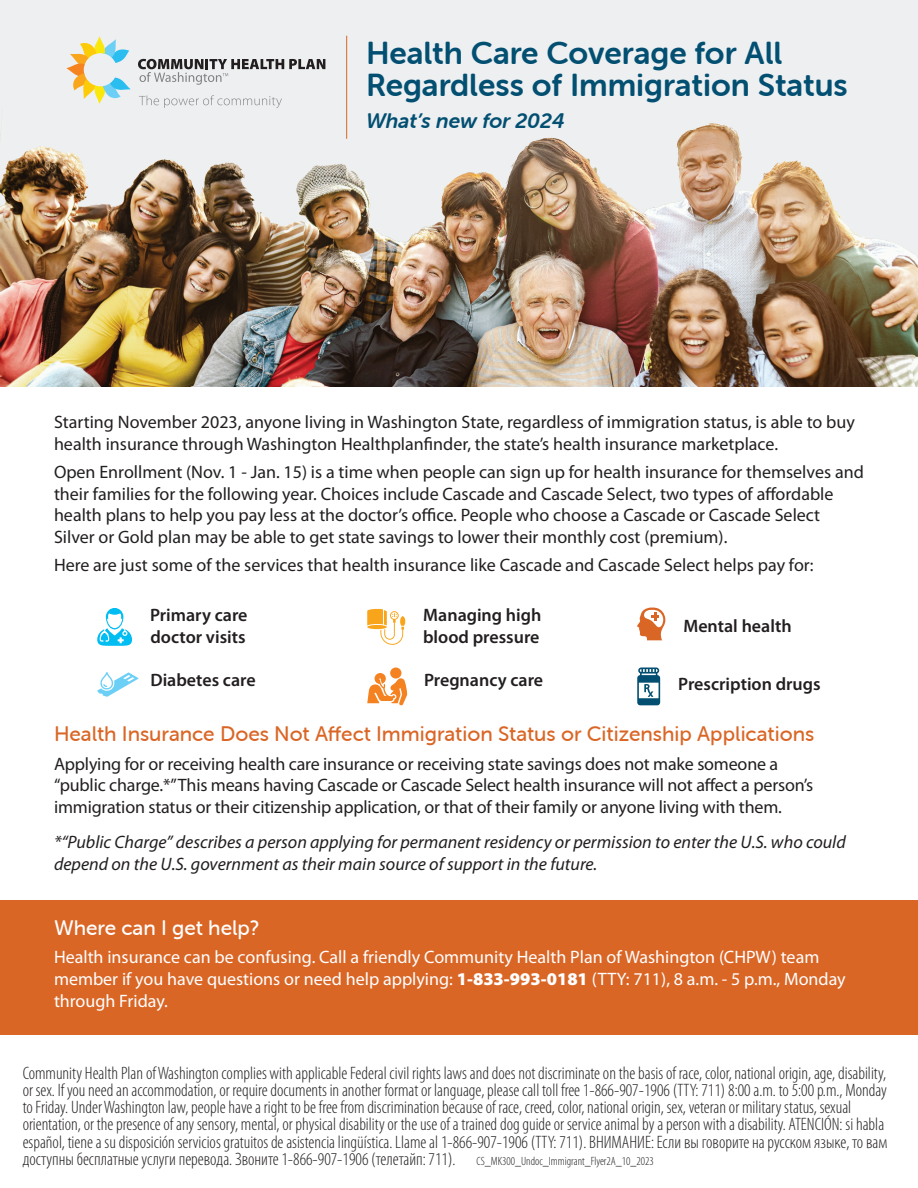
<style>
.page{position:relative;width:918px;height:1188px;background:#fff}
.page>*{position:absolute;margin:0;border:0;box-sizing:border-box;transform-origin:0 0}
.t1{font:31.8px/31.5px "Museo Sans Rounded 700";color:#024f72}
.t2{font:21px "Museo Sans Rounded 500";color:#da6626}
.t3{font:21px "Museo Sans Rounded 500";color:#fff}
.t4{font:italic 21px "Museo Sans Rounded 700";color:#024f72}
.t5{font:18px/21.6px "Myriad Pro";color:#231f20}
.t6{font:300 condensed 18px/17.2px "Myriad Pro";color:#231f20}
.t7{font:18px/21.6px "Myriad Pro";color:#fff}
.t8{font:italic 18px/21.6px "Myriad Pro";color:#231f20}
.t9{font:600 18px/21.6px "Myriad Pro";color:#231f20}
.s1{font-weight:900}
.s2{font-size:12px}
</style>
<div class="page">
<div style="left:0;top:0;width:918px;height:386px;background:#edeff0"></div>
<div style="left:0;top:900px;width:918px;height:135px;background:#da6626"></div>
<svg style="left:97px;top:608px;width:35px;height:38px"></svg>
<svg style="left:367px;top:609px;width:38px;height:36px"></svg>
<svg style="left:637px;top:607px;width:29px;height:33px"></svg>
<svg style="left:97px;top:672px;width:42px;height:25px"></svg>
<div style="left:390px;top:668px;width:11px;height:11px;background:#f58220;border-radius:50%"></div>
<svg style="left:367px;top:673px;width:40px;height:33px"></svg>
<svg style="left:637px;top:668px;width:23px;height:37px"></svg>
<svg style="left:66px;top:36px;width:65px;height:68px"></svg>
<svg style="left:138px;top:59px;width:187px;height:26px"></svg>
<svg style="left:139px;top:95px;width:143px;height:13px"></svg>
<hr style="left:346px;top:36px;width:1px;height:103px;background:#da6626">
<img style="left:0;top:108px;width:918px;height:278px">
<p class="t1" style="left:366px;top:38px;width:483px">Health Care Coverage for All<br>Regardless of Immigration Status</p>
<p class="t4" style="left:366px;top:109px;width:200px">What’s new for 2024</p>
<p class="t5" style="left:54px;top:412px;width:802px">Starting November 2023, anyone living in Washington State, regardless of immigration status, is able to buy health insurance through Washington Healthplanfinder, the state’s health insurance marketplace.</p>
<p class="t5" style="left:54px;top:462px;width:811px">Open Enrollment (Nov. 1 - Jan. 15) is a time when people can sign up for health insurance for themselves and their families for the following year. Choices include Cascade and Cascade Select, two types of affordable health plans to help you pay less at the doctor’s office. People who choose a Cascade or Cascade Select Silver or Gold plan may be able to get state savings to lower their monthly cost (premium).</p>
<p class="t5" style="left:54px;top:555px;width:761px">Here are just some of the services that health insurance like Cascade and Cascade Select helps pay for:</p>
<p class="t9" style="left:150px;top:604px;width:99px">Primary care doctor visits</p>
<p class="t9" style="left:423px;top:604px;width:120px">Managing high blood pressure</p>
<p class="t9" style="left:683px;top:616px;width:110px">Mental health</p>
<p class="t9" style="left:150px;top:669px;width:107px">Diabetes care</p>
<p class="t9" style="left:424px;top:670px;width:121px">Pregnancy care</p>
<p class="t9" style="left:678px;top:673px;width:144px">Prescription drugs</p>
<p class="t2" style="left:54px;top:723px;width:762px">Health Insurance Does Not Affect Immigration Status or Citizenship Applications</p>
<p class="t5" style="left:54px;top:753px;width:761px">Applying for or receiving health care insurance or receiving state savings does not make someone a “public charge.*” This means having Cascade or Cascade Select health insurance will not affect a person’s immigration status or their citizenship application, or that of their family or anyone living with them.</p>
<p class="t8" style="left:54px;top:832px;width:793px">*“Public Charge” describes a person applying for permanent residency or permission to enter the U.S. who could depend on the U.S. government as their main source of support in the future.</p>
<p class="t3" style="left:54px;top:916px;width:207px">Where can I get help?</p>
<p class="t7" style="left:54px;top:947px;width:793px">Health insurance can be confusing. Call a friendly Community Health Plan of Washington (CHPW) team member if you have questions or need help applying: <span class="s1">1-833-993-0181</span> (TTY: 711), 8 a.m. - 5 p.m., Monday through Friday.</p>
<p class="t6" style="left:23px;top:1064px;width:866px">Community Health Plan of Washington complies with applicable Federal civil rights laws and does not discriminate on the basis of race, color, national origin, age, disability, or sex. If you need an accommodation, or require documents in another format or language, please call toll free 1-866-907-1906 (TTY: 711) 8:00 a.m. to 5:00 p.m., Monday to Friday. Under Washington law, people have a right to be free from discrimination because of race, creed, color, national origin, sex, veteran or military status, sexual orientation, or the presence of any sensory, mental, or physical disability or the use of a trained dog guide or service animal by a person with a disability. ATENCIÓN: si habla español, tiene a su disposición servicios gratuitos de asistencia lingüística. Llame al 1-866-907-1906 (TTY: 711). ВНИМАНИЕ: Если вы говорите на русском языке, то вам доступны бесплатные услуги перевода. Звоните 1-866-907-1906 (телетайп: 711). <span class="s2">CS_MK300_Undoc_Immigrant_Flyer2A_10_2023</span></p>
</div>
